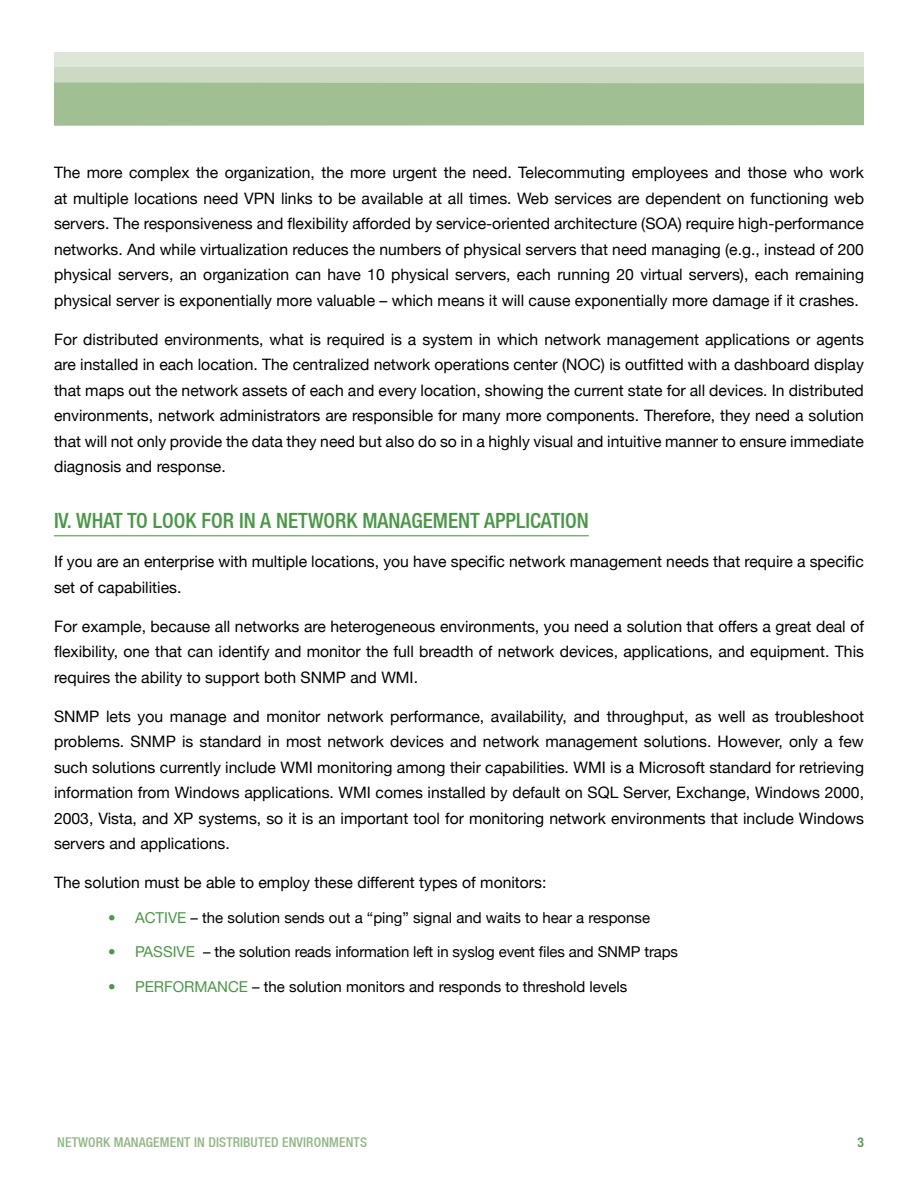
<style>
.page{position:relative;width:918px;height:1188px;background:#fff}
.page>*{position:absolute;margin:0;border:0;box-sizing:border-box;transform-origin:0 0}
.t1{font:500 condensed 21px "Helvetica Neue LT";color:#489846}
.t2{font:15.75px/25.5px "Helvetica Neue";color:#000;text-align:justify}
.t3{font:15px "Helvetica Neue";color:#000}
.t4{font:15px "Helvetica Neue";color:#489846}
.t5{font:500 condensed 13.5px "Helvetica Neue LT";letter-spacing:.01em;color:#90b783}
</style>
<div class="page">
<div style="left:54px;top:52px;width:810px;height:42px;background:#dee6d8"></div>
<div style="left:54px;top:67px;width:810px;height:42px;background:#ccdac3"></div>
<div style="left:54px;top:82px;width:810px;height:44px;background:#a0c094"></div>
<hr style="left:54px;top:535px;width:535px;height:1px;background:#489846">
<p class="t2" style="left:54px;top:160px;width:812px">The more complex the organization, the more urgent the need. Telecommuting employees and those who work at multiple locations need VPN links to be available at all times. Web services are dependent on functioning web servers. The responsiveness and flexibility afforded by service-oriented architecture (SOA) require high-performance networks. And while virtualization reduces the numbers of physical servers that need managing (e.g., instead of 200 physical servers, an organization can have 10 physical servers, each running 20 virtual servers), each remaining physical server is exponentially more valuable – which means it will cause exponentially more damage if it crashes.</p>
<p class="t2" style="left:54px;top:326px;width:812px">For distributed environments, what is required is a system in which network management applications or agents are installed in each location. The centralized network operations center (NOC) is outfitted with a dashboard display that maps out the network assets of each and every location, showing the current state for all devices. In distributed environments, network administrators are responsible for many more components. Therefore, they need a solution that will not only provide the data they need but also do so in a highly visual and intuitive manner to ensure immediate diagnosis and response.</p>
<h1 class="t1" style="left:54px;top:508px;width:534px">IV. WHAT TO LOOK FOR IN A NETWORK MANAGEMENT APPLI CATION</h1>
<p class="t2" style="left:54px;top:549px;width:811px">If you are an enterprise with multiple locations, you have specific network management needs that require a specific set of capabilities.</p>
<p class="t2" style="left:54px;top:613px;width:812px">For example, because all networks are heterogeneous environments, you need a solution that offers a great deal of flexibility, one that can identify and monitor the full breadth of network devices, applications, and equipment. This requires the ability to support both SNMP and WMI.</p>
<p class="t2" style="left:54px;top:703px;width:812px">SNMP lets you manage and monitor network performance, availability, and throughput, as well as troubleshoot problems. SNMP is standard in most network devices and network management solutions. However, only a few such solutions currently include WMI monitoring among their capabilities. WMI is a Microsoft standard for retrieving information from Windows applications. WMI comes installed by default on SQL Server, Exchange, Windows 2000, 2003, Vista, and XP systems, so it is an important tool for monitoring network environments that include Windows servers and applications.</p>
<p class="t2" style="left:54px;top:870px;width:494px">The solution must be able to employ these different types of monitors:</p>
<p class="t4" style="left:108px;top:909px;width:46px">• Active</p>
<p class="t3" style="left:191px;top:909px;width:461px">– the solution sends out a “ping” signal and waits to hear a response</p>
<p class="t4" style="left:108px;top:943px;width:46px">• Passive</p>
<p class="t3" style="left:203px;top:943px;width:476px">– the solution reads information left in syslog event files and SNMP traps</p>
<p class="t4" style="left:108px;top:978px;width:48px">• Performance</p>
<p class="t3" style="left:252px;top:978px;width:377px">– the solution monitors and responds to threshold levels</p>
<p class="t5" style="left:57px;top:1134px;width:311px">NETWORK MANAGEMENT IN DISTRIBUTED ENVIRONM ENTS</p>
</div>
